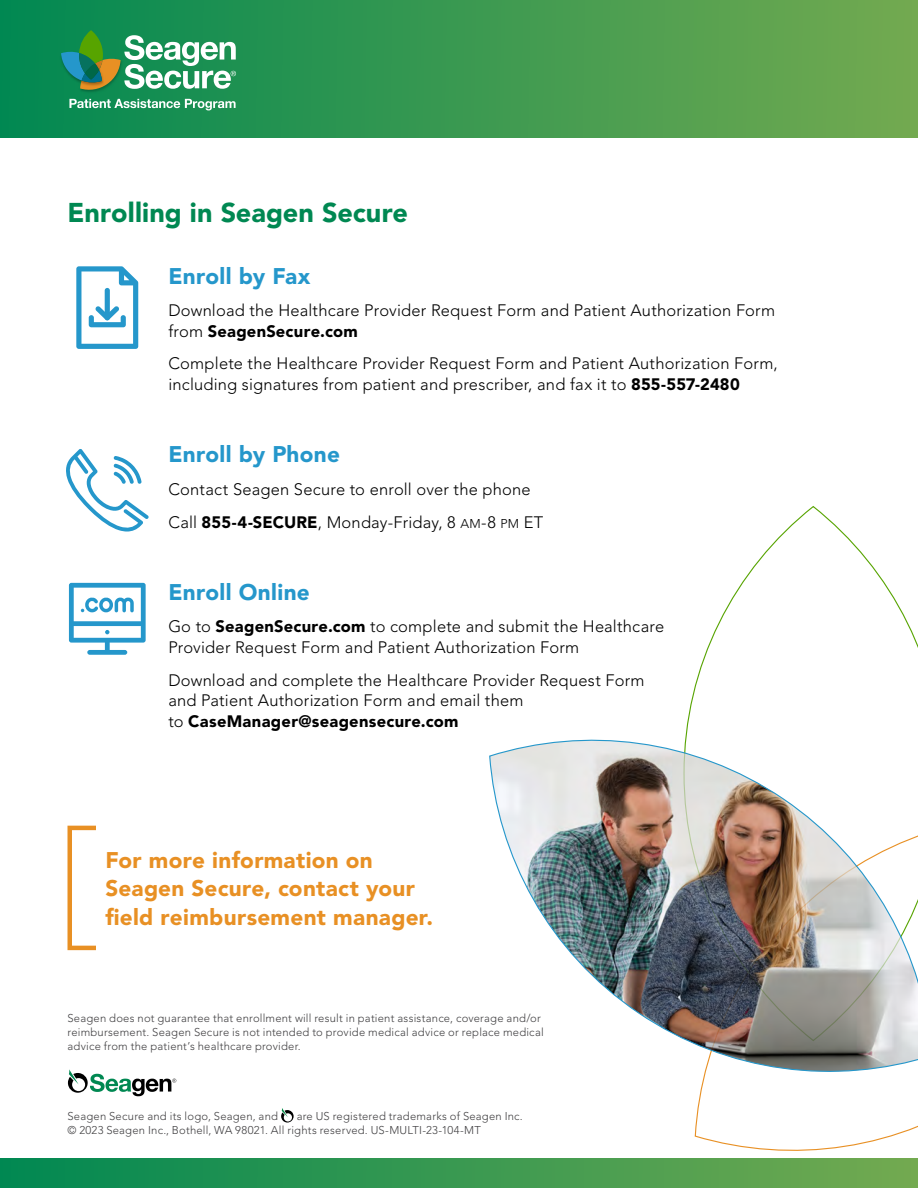
<style>
.page{position:relative;width:918px;height:1188px;background:#fff}
.page>*{position:absolute;margin:0;border:0;box-sizing:border-box;transform-origin:0 0}
.t1{font:900 27px "Avenir LT Pro";letter-spacing:.005em;color:#008852}
.t2{font:900 22.5px/28.2px "Avenir LT Pro";letter-spacing:.015em;color:#e89024}
.t3{font:900 22.5px "Avenir LT Pro";letter-spacing:.015em;color:#2597cb}
.t4{font:300 16.5px/20.7px "Avenir LT Pro";letter-spacing:.01em;color:#000}
.t5{font:300 11.25px/14.1px "Avenir LT Pro";letter-spacing:.02em;color:#414042}
.s1{font-weight:900}
.s2{font-size:12.75px}
</style>
<div class="page">
<div style="left:0;top:1159px;width:918px;height:29px;background:linear-gradient(to right,#008852,#73aa50)"></div>
<div style="left:0;top:0;width:918px;height:138px;background:linear-gradient(to right,#008852,#73aa50)"></div>
<svg style="left:694px;top:1086px;width:224px;height:79px"></svg>
<svg style="left:686px;top:506px;width:232px;height:220px"></svg>
<img style="left:489px;top:726px;width:214px;height:360px">
<svg style="left:694px;top:1041px;width:224px;height:43px"></svg>
<img style="left:683px;top:740px;width:235px;height:301px">
<svg style="left:68px;top:1069px;width:108px;height:27px"></svg>
<svg style="left:281px;top:1108px;width:13px;height:15px"></svg>
<div style="left:68px;top:826px;width:30px;height:124px;border:4px solid #e89024"></div>
<svg style="left:76px;top:266px;width:62px;height:83px"></svg>
<svg style="left:66px;top:449px;width:83px;height:83px"></svg>
<svg style="left:69px;top:583px;width:77px;height:72px"></svg>
<svg style="left:69px;top:99px;width:167px;height:11px"></svg>
<img style="left:78px;top:91px;width:46px;height:3px">
<img style="left:58px;top:50px;width:3px;height:38px">
<svg style="left:61px;top:30px;width:175px;height:61px"></svg>
<h1 class="t1" style="left:68px;top:197px;width:342px">Enrolling in Seagen Secure</h1>
<h2 class="t3" style="left:168px;top:262px;width:144px">Enroll by Fax</h2>
<p class="t4" style="left:168px;top:300px;width:608px">Download the Healthcare Provider Request Form and Patient Authorization Form from <span class="s1">SeagenSecure.com</span></p>
<p class="t4" style="left:168px;top:353px;width:611px">Complete the Healthcare Provider Request Form and Patient Authorization Form, including signatures from patient and prescriber, and fax it to <span class="s1">855-557-2480</span></p>
<h2 class="t3" style="left:168px;top:441px;width:173px">Enroll by Phone</h2>
<p class="t4" style="left:168px;top:473px;width:377px;line-height:32.5px">Contact Seagen Secure to enroll over the phone<br>Call <span class="s1">855-4-SECURE</span>, Monday-Friday, 8 <span class="s2">AM</span>-8 <span class="s2">PM</span> ET</p>
<h2 class="t3" style="left:168px;top:578px;width:143px">Enroll Online</h2>
<p class="t4" style="left:168px;top:616px;width:497px">Go to <span class="s1">SeagenSecure.com</span> to complete and submit the Healthcare<br>Provider Request Form and Patient Authorization Form</p>
<p class="t4" style="left:168px;top:670px;width:478px">Download and complete the Healthcare Provider Request Form and Patient Authorization Form and email them<br>to <span class="s1">CaseManager@seagensecure.com</span></p>
<h2 class="t2" style="left:105px;top:846px;width:329px">For more information on<br>Seagen Secure, contact your field reimbursement manager.</h2>
<p class="t5" style="left:68px;top:1011px;width:478px">Seagen does not guarantee that enrollment will result in patient assistance, coverage and/or reimbursement. Seagen Secure is not intended to provide medical advice or replace medical advice from the patient’s healthcare provider.</p>
<p class="t5" style="left:68px;top:1109px;width:457px;text-indent:229px">are US registered trademarks of Seagen Inc. © 2023 Seagen Inc., Bothell, WA 98021. All rights reserved. US-MULTI-23-104-MT</p>
<p class="t5" style="left:68px;top:1109px;width:212px">Seagen Secure and its logo, Seagen, and</p>
</div>
